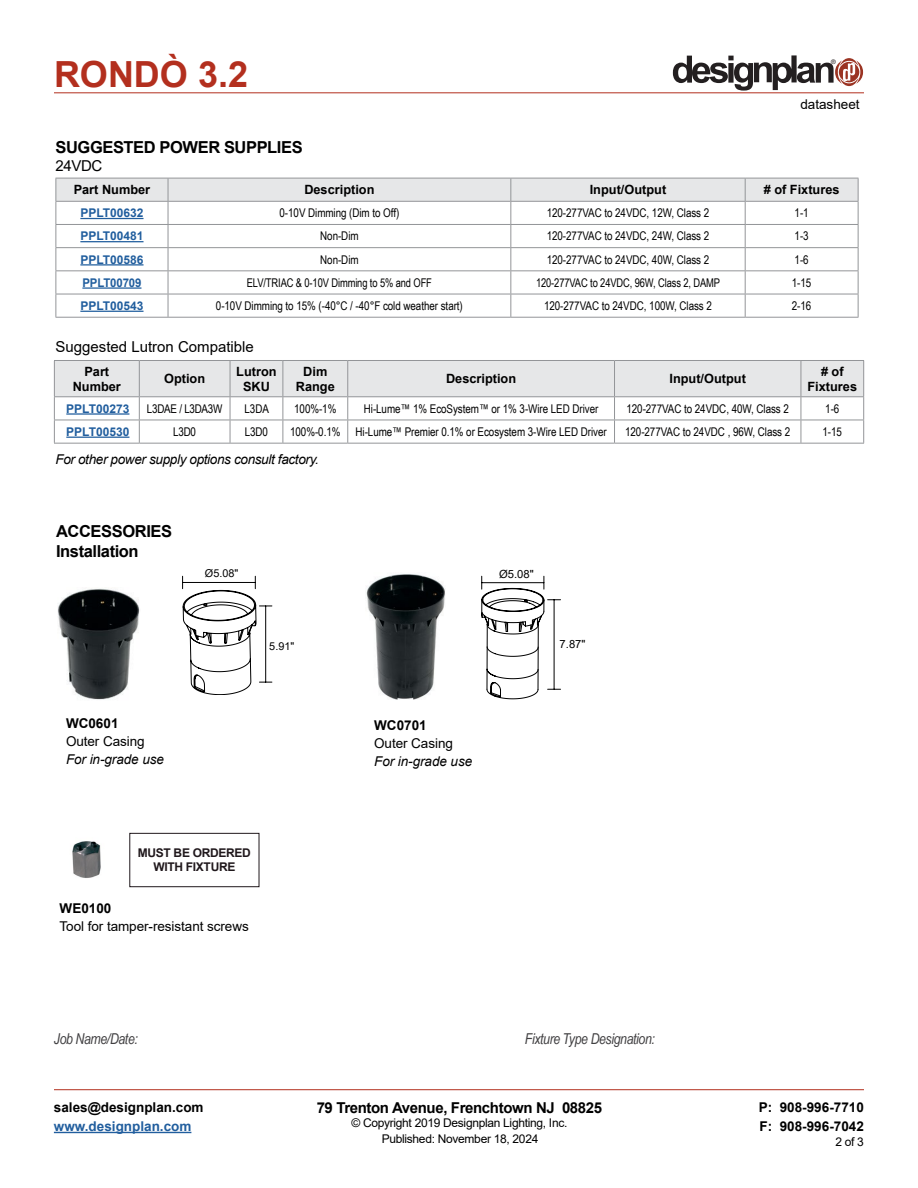
<style>
.page{position:relative;width:918px;height:1188px;background:#fff}
.page>*{position:absolute;margin:0;border:0;box-sizing:border-box;transform-origin:0 0}
.t1{font:700 36px "Arial";color:#b32f1e}
.t2{font:700 16.5px/19.8px "Arial";letter-spacing:-.025em;color:#000}
.t3{font:italic 15px "Arial Narrow";letter-spacing:-.025em;color:#414042}
.t4{font:700 15px "Arial";letter-spacing:-.025em;color:#000}
.t5{font:15px "Arial";color:#000}
.t6{font:700 13.5px/19.5px "Arial";color:#000}
.t7{font:13.5px "Arial";letter-spacing:-.005em;color:#000}
.t8{font:italic 13.5px "Arial";letter-spacing:-.025em;color:#000}
.t9{font:italic 13.5px "Arial";letter-spacing:-.005em;color:#000}
.t10{font:700 13.5px "Arial";color:#215e9e}
.t11{font:700 12.75px/15px "Arial";color:#000;text-align:center}
.t12{font:12px "Arial Narrow";letter-spacing:-.005em;color:#000}
.t13{font:12px "Arial";letter-spacing:-.025em;color:#000}
.t14{font:12px "Arial Narrow";letter-spacing:-.005em;color:#000;scale:.95 1}
.t15{font:700 12px "Arial";color:#215e9e}
.t16{font:700 12px/14.4px "Arial";letter-spacing:-.025em;color:#20181c;text-align:center}
.t17{font:700 12px "Arial";color:#215e9e;scale:.95 1}
.t18{font:11.25px "Arial";color:#000}
.t19{font:10.8px "Arial";color:#000}
.t20{font:6.3px "Helvetica";color:#231f20}
</style>
<div class="page">
<hr style="left:54px;top:93px;width:810px;height:1px;background:#b32f1e">
<hr style="left:54px;top:1089px;width:810px;height:1px;background:#b32f1e">
<hr style="left:54px;top:1132px;width:137px;height:1px;background:#215e9e">
<svg style="left:673px;top:55px;width:190px;height:36px"></svg>
<hr style="left:56px;top:317px;width:112px;height:1px;background:#939598">
<hr style="left:168px;top:317px;width:343px;height:1px;background:#939598">
<hr style="left:511px;top:317px;width:234px;height:1px;background:#939598">
<hr style="left:745px;top:317px;width:114px;height:1px;background:#939598">
<svg style="left:56px;top:178px;width:803px;height:139px"></svg>
<hr style="left:80px;top:218px;width:64px;height:1px;background:#215e9e">
<hr style="left:80px;top:241px;width:64px;height:1px;background:#215e9e">
<hr style="left:80px;top:264px;width:64px;height:2px;background:#215e9e">
<hr style="left:82px;top:287px;width:59px;height:2px;background:#215e9e">
<hr style="left:80px;top:311px;width:64px;height:1px;background:#215e9e">
<img style="left:57px;top:588px;width:83px;height:112px">
<svg style="left:182px;top:576px;width:90px;height:119px"></svg>
<hr style="left:265px;top:606px;width:1px;height:76px;background:#000">
<img style="left:366px;top:574px;width:79px;height:126px">
<svg style="left:481px;top:576px;width:80px;height:123px"></svg>
<hr style="left:554px;top:600px;width:1px;height:89px;background:#000">
<img style="left:72px;top:841px;width:29px;height:37px">
<div style="left:130px;top:833px;width:129px;height:54px;border:1px solid #20181c"></div>
<hr style="left:54px;top:443px;width:85px;height:1px;background:#939598">
<hr style="left:139px;top:443px;width:91px;height:1px;background:#939598">
<hr style="left:230px;top:443px;width:53px;height:1px;background:#939598">
<hr style="left:283px;top:443px;width:65px;height:1px;background:#939598">
<hr style="left:348px;top:443px;width:267px;height:1px;background:#939598">
<hr style="left:615px;top:443px;width:186px;height:1px;background:#939598">
<hr style="left:801px;top:443px;width:63px;height:1px;background:#939598">
<svg style="left:54px;top:361px;width:810px;height:82px"></svg>
<hr style="left:54px;top:360px;width:85px;height:1px;background:#939598">
<hr style="left:54px;top:361px;width:1px;height:35px;background:#939598">
<hr style="left:139px;top:360px;width:91px;height:1px;background:#939598">
<hr style="left:230px;top:360px;width:53px;height:1px;background:#939598">
<hr style="left:283px;top:360px;width:65px;height:1px;background:#939598">
<hr style="left:348px;top:360px;width:267px;height:1px;background:#939598">
<hr style="left:615px;top:360px;width:186px;height:1px;background:#939598">
<hr style="left:801px;top:360px;width:63px;height:1px;background:#939598">
<hr style="left:863px;top:361px;width:1px;height:35px;background:#939598">
<hr style="left:66px;top:413px;width:63px;height:2px;background:#215e9e">
<hr style="left:66px;top:437px;width:63px;height:1px;background:#215e9e">
<h1 class="t1" style="left:54px;top:49px;width:196px">RONDÒ 3.2</h1>
<p class="t20" style="left:831px;top:58px;width:6px">®</p>
<p class="t7" style="left:800px;top:95px;width:61px">datasheet</p>
<h2 class="t2" style="left:56px;top:138px;width:249px">SUGGESTED POWER SUPPLIES</h2>
<p class="t5" style="left:56px;top:156px;width:48px">24VDC</p>
<p class="t11" style="left:74px;top:182px;width:78px">Part Number</p>
<p class="t11" style="left:304px;top:182px;width:72px">Description</p>
<p class="t11" style="left:590px;top:182px;width:78px">Input/Output</p>
<p class="t11" style="left:764px;top:182px;width:77px"># of Fixtures</p>
<p class="t15" style="left:80px;top:205px;width:65px">PPLT00632</p>
<p class="t12" style="left:280px;top:204px;width:121px">0-10V Dimming (Dim to Off)</p>
<p class="t12" style="left:547px;top:204px;width:164px">120-277VAC to 24VDC, 12W, Class 2</p>
<p class="t12" style="left:795px;top:204px;width:16px">1-1</p>
<p class="t15" style="left:80px;top:228px;width:65px">PPLT00481</p>
<p class="t12" style="left:320px;top:227px;width:40px">Non-Dim</p>
<p class="t12" style="left:547px;top:227px;width:164px">120-277VAC to 24VDC, 24W, Class 2</p>
<p class="t12" style="left:795px;top:227px;width:16px">1-3</p>
<p class="t15" style="left:80px;top:251px;width:65px">PPLT00586</p>
<p class="t12" style="left:320px;top:251px;width:40px">Non-Dim</p>
<p class="t12" style="left:547px;top:251px;width:164px">120-277VAC to 24VDC, 40W, Class 2</p>
<p class="t12" style="left:795px;top:251px;width:16px">1-6</p>
<p class="t17" style="left:82px;top:274px;width:64px">PPLT00709</p>
<p class="t14" style="left:247px;top:274px;width:196px">ELV/TRIAC &amp; 0-10V Dimming to 5% and OFF</p>
<p class="t14" style="left:536px;top:274px;width:195px">120-277VAC to 24VDC, 96W, Class 2, DAMP</p>
<p class="t12" style="left:792px;top:274px;width:21px">1-15</p>
<p class="t15" style="left:80px;top:297px;width:65px">PPLT00543</p>
<p class="t12" style="left:216px;top:297px;width:248px">0-10V Dimming to 15% (-40°C / -40°F cold weather start)</p>
<p class="t12" style="left:544px;top:297px;width:169px">120-277VAC to 24VDC, 100W, Class 2</p>
<p class="t12" style="left:792px;top:297px;width:21px">2-16</p>
<p class="t5" style="left:56px;top:336px;width:200px">Suggested Lutron Compatible</p>
<p class="t11" style="left:73px;top:364px;width:50px">Part<br>Number</p>
<p class="t11" style="left:164px;top:371px;width:43px">Option</p>
<p class="t11" style="left:236px;top:364px;width:42px">Lutron<br>SKU</p>
<p class="t11" style="left:296px;top:364px;width:40px">Dim<br>Range</p>
<p class="t11" style="left:446px;top:371px;width:72px">Description</p>
<p class="t11" style="left:670px;top:371px;width:78px">Input/Output</p>
<p class="t11" style="left:808px;top:364px;width:51px"># of<br>Fixtures</p>
<p class="t15" style="left:66px;top:400px;width:65px">PPLT00273</p>
<p class="t12" style="left:147px;top:400px;width:77px">L3DAE / L3DA3W</p>
<p class="t12" style="left:245px;top:400px;width:26px">L3DA</p>
<p class="t12" style="left:294px;top:400px;width:44px">100%-1%</p>
<p class="t12" style="left:364px;top:400px;width:236px">Hi-Lume™ 1% EcoSystem™ or 1% 3-Wire LED Driver</p>
<p class="t12" style="left:626px;top:400px;width:164px">120-277VAC to 24VDC, 40W, Class 2</p>
<p class="t12" style="left:825px;top:400px;width:16px">1-6</p>
<p class="t15" style="left:66px;top:423px;width:65px">PPLT00530</p>
<p class="t12" style="left:173px;top:423px;width:24px">L3D0</p>
<p class="t12" style="left:245px;top:423px;width:25px">L3D0</p>
<p class="t12" style="left:290px;top:423px;width:52px">100%-0.1%</p>
<p class="t12" style="left:356px;top:423px;width:253px">Hi-Lume™ Premier 0.1% or Ecosystem 3-Wire LED Driver</p>
<p class="t12" style="left:625px;top:423px;width:167px">120-277VAC to 24VDC , 96W, Class 2</p>
<p class="t12" style="left:823px;top:423px;width:21px">1-15</p>
<p class="t8" style="left:56px;top:451px;width:265px">For other power supply options consult factory.</p>
<h2 class="t2" style="left:56px;top:521px;width:117px">ACCESSORIES<br>Installation</h2>
<p class="t6" style="left:66px;top:713px;width:54px">WC0601</p>
<p class="t7" style="left:66px;top:732px;width:80px">Outer Casing</p>
<p class="t9" style="left:66px;top:750px;width:100px">For in-grade use</p>
<p class="t19" style="left:205px;top:566px;width:35px">Ø5.08"</p>
<p class="t19" style="left:269px;top:639px;width:26px">5.91"</p>
<p class="t16" style="left:138px;top:845px;width:115px">MUST BE ORDERED<br>WITH FIXTURE</p>
<p class="t6" style="left:60px;top:899px;width:53px">WE0100</p>
<p class="t7" style="left:60px;top:917px;width:191px">Tool for tamper-resistant screws</p>
<p class="t18" style="left:499px;top:566px;width:36px">Ø5.08"</p>
<p class="t18" style="left:560px;top:636px;width:27px">7.87"</p>
<p class="t6" style="left:374px;top:716px;width:54px">WC0701</p>
<p class="t7" style="left:374px;top:734px;width:80px">Outer Casing</p>
<p class="t9" style="left:374px;top:753px;width:100px">For in-grade use</p>
<p class="t3" style="left:54px;top:1028px;width:85px">Job Name/Date:</p>
<p class="t3" style="left:525px;top:1029px;width:132px">Fixture Type Designation:</p>
<p class="t6" style="left:54px;top:1097px;width:151px">sales@designplan.com</p>
<p class="t10" style="left:54px;top:1117px;width:139px">www.designplan.com</p>
<p class="t4" style="left:317px;top:1097px;width:287px">79 Trenton Avenue, Frenchtown NJ 08825</p>
<p class="t13" style="left:351px;top:1115px;width:217px">© Copyright 2019 Designplan Lighting, Inc.</p>
<p class="t6" style="left:759px;top:1097px;width:107px">P: 908-996-7710<br>F: 908-996-7042</p>
<p class="t13" style="left:382px;top:1130px;width:158px">Published: November 18, 2024</p>
<p class="t13" style="left:835px;top:1133px;width:30px">2 of 3</p>
</div>
